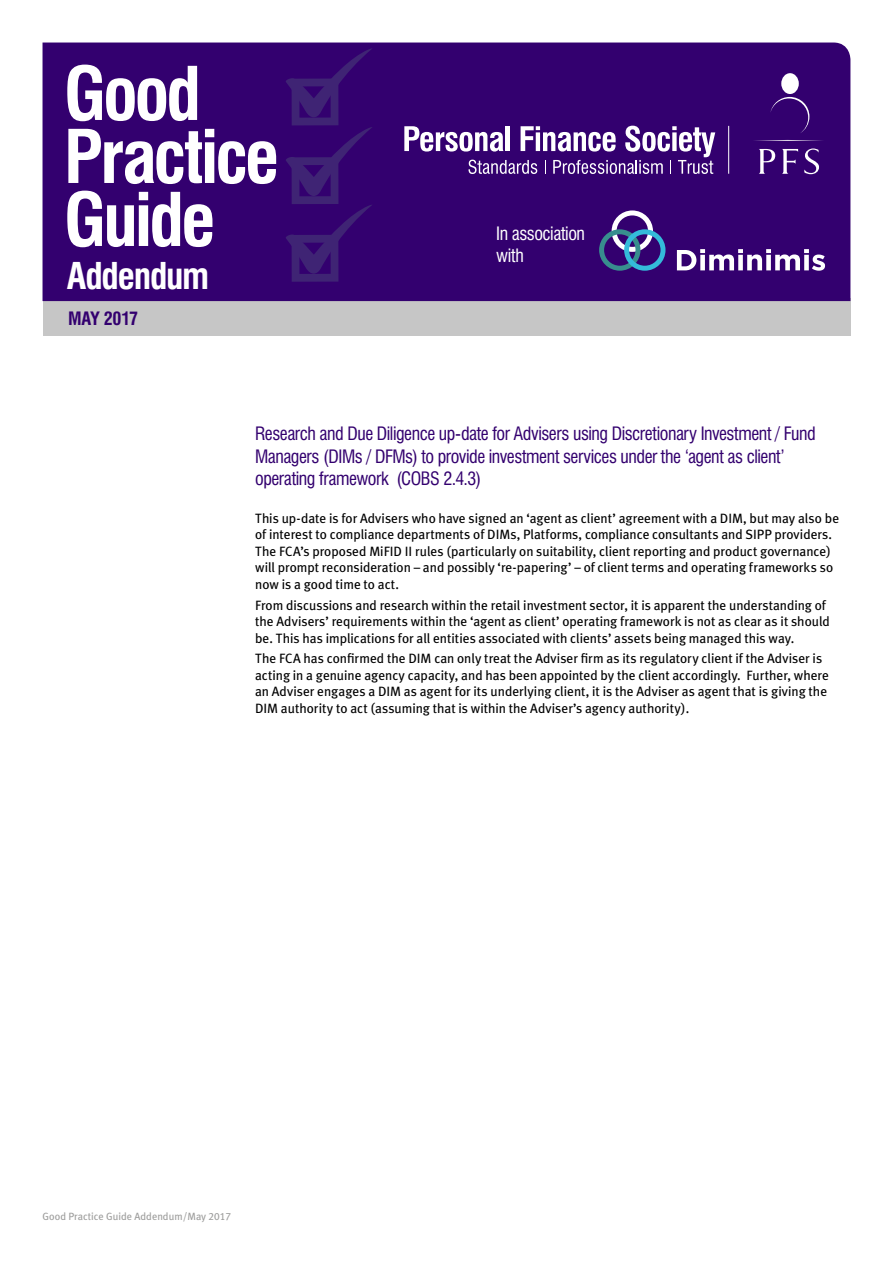
<style>
.page{position:relative;width:893px;height:1263px;background:#fff}
.page>*{position:absolute;margin:0;border:0;box-sizing:border-box;transform-origin:0 0}
.t1{font:700 condensed 72px/63px "Swiss 721 BT";letter-spacing:-.04em;color:#fff}
.t2{font:700 condensed 36px "Swiss 721 BT";letter-spacing:-.035em;color:#fff}
.t3{font:condensed 18px/22.5px "Swiss 721 BT";letter-spacing:-.025em;color:#33006f}
.t4{font:condensed 18px/21.6px "Swiss 721 BT";letter-spacing:-.025em;color:#fff}
.t5{font:700 condensed 18px "Swiss 721 BT";letter-spacing:-.015em;color:#33006f}
.t6{font:13.5px/16.5px "Cii Meta Plus";color:#000}
.t7{font:10.5px "Cii Meta Plus";color:#9d9d9c}
</style>
<div class="page">
<div style="left:43px;top:301px;width:807px;height:35px;background:#c6c6c6"></div>
<div style="left:43px;top:43px;width:807px;height:258px;background:#33006f"></div>
<svg style="left:599px;top:210px;width:66px;height:61px"></svg>
<svg style="left:677px;top:249px;width:148px;height:22px"></svg>
<svg style="left:286px;top:48px;width:87px;height:234px"></svg>
<svg style="left:753px;top:140px;width:71px;height:1px"></svg>
<svg style="left:782px;top:149px;width:16px;height:25px"></svg>
<svg style="left:759px;top:149px;width:16px;height:25px"></svg>
<svg style="left:804px;top:148px;width:15px;height:26px"></svg>
<div style="left:781px;top:73px;width:18px;height:21px;background:#fff;border-radius:50%"></div>
<svg style="left:770px;top:97px;width:39px;height:36px"></svg>
<hr style="left:728px;top:126px;width:1px;height:48px;background:#fff">
<svg style="left:404px;top:126px;width:311px;height:48px"></svg>
<h1 class="t1" style="left:64px;top:62px;width:217px">Good<br>Practice<br>Guide</h1>
<h2 class="t2" style="left:67px;top:255px;width:144px">Addendum</h2>
<h3 class="t5" style="left:68px;top:308px;width:72px">MAY 2017</h3>
<h3 class="t4" style="left:496px;top:223px;width:90px">In association with</h3>
<h3 class="t3" style="left:255px;top:422px;width:562px">Research and Due Diligence up-date for Advisers using Discretionary Investment / Fund<br>Managers (DIMs / DFMs) to provide investment services under the ‘agent as client’ operating framework (COBS 2.4.3)</h3>
<p class="t6" style="left:255px;top:510px;width:586px">This up-date is for Advisers who have signed an ‘agent as client’ agreement with a DIM, but may also be of interest to compliance departments of DIMs, Platforms, compliance consultants and SIPP providers.<br>The FCA’s proposed MiFID II rules (particularly on suitability, client reporting and product governance) will prompt reconsideration – and possibly ‘re-papering’ – of client terms and operating frameworks so now is a good time to act.</p>
<p class="t6" style="left:255px;top:596px;width:576px">From discussions and research within the retail investment sector, it is apparent the understanding of the Advisers’ requirements within the ‘agent as client’ operating framework is not as clear as it should be. This has implications for all entities associated with clients’ assets being managed this way.</p>
<p class="t6" style="left:255px;top:650px;width:575px">The FCA has confirmed the DIM can only treat the Adviser firm as its regulatory client if the Adviser is acting in a genuine agency capacity, and has been appointed by the client accordingly. Further, where an Adviser engages a DIM as agent for its underlying client, it is the Adviser as agent that is giving the DIM authority to act (assuming that is within the Adviser’s agency authority).</p>
<p class="t7" style="left:43px;top:1210px;width:190px">Good Practice Guide Addendum/May 2017</p>
</div>
